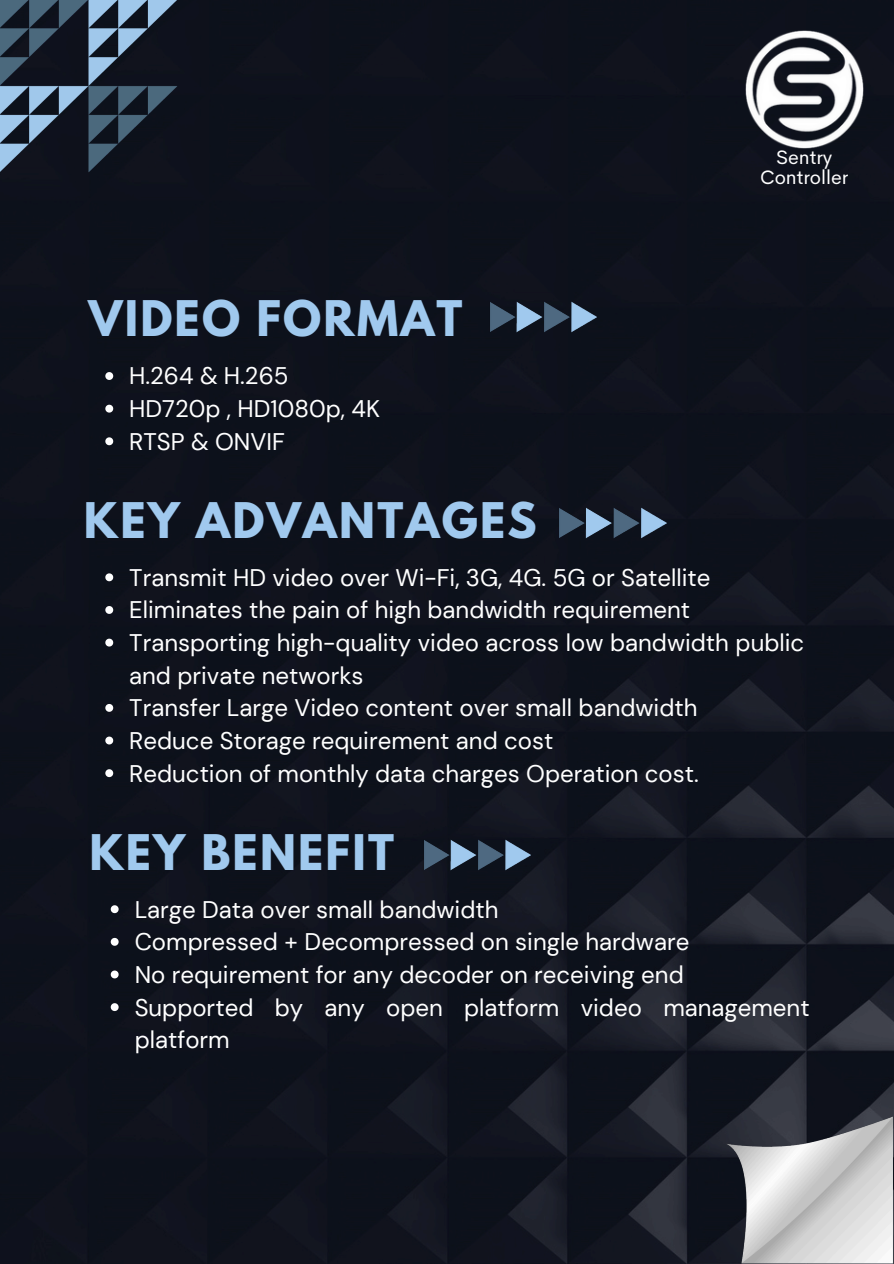
<style>
.page{position:relative;width:894px;height:1264px;background:#fff}
.page>*{position:absolute;margin:0;border:0;box-sizing:border-box;transform-origin:0 0}
.t1{font:700 43.5px "League Spartan";letter-spacing:.05em;color:#a0c9ee}
.t2{font:24px/32.7px "DM Sans";color:#fff}
.t3{font:19.5px/20.2px "Cerebri Sans";color:#fff;text-align:center}
</style>
<div class="page">
<img style="left:0;top:0;width:893px;height:1263px">
<img style="left:0;top:0;width:184px;height:179px">
<img style="left:718px;top:1109px;width:175px;height:154px">
<img style="left:745px;top:30px;width:118px;height:119px">
<svg style="left:105px;top:372px;width:8px;height:8px"></svg>
<svg style="left:105px;top:405px;width:8px;height:7px"></svg>
<svg style="left:105px;top:437px;width:8px;height:8px"></svg>
<img style="left:482px;top:295px;width:122px;height:45px">
<img style="left:551px;top:500px;width:123px;height:45px">
<svg style="left:105px;top:573px;width:8px;height:8px"></svg>
<svg style="left:105px;top:606px;width:8px;height:8px"></svg>
<svg style="left:105px;top:638px;width:8px;height:8px"></svg>
<svg style="left:105px;top:704px;width:8px;height:7px"></svg>
<svg style="left:105px;top:736px;width:8px;height:8px"></svg>
<svg style="left:105px;top:769px;width:8px;height:8px"></svg>
<img style="left:416px;top:832px;width:122px;height:45px">
<svg style="left:111px;top:905px;width:8px;height:8px"></svg>
<svg style="left:111px;top:937px;width:8px;height:8px"></svg>
<svg style="left:111px;top:970px;width:8px;height:8px"></svg>
<svg style="left:111px;top:1003px;width:8px;height:8px"></svg>
<h1 class="t1" style="left:88px;top:297px;width:375px">VIDEO FORMAT</h1>
<p class="t2" style="left:129px;top:360px;width:161px">H.264 &amp; H.265</p>
<p class="t2" style="left:129px;top:392px;width:252px">HD720p , HD1080p, 4K</p>
<p class="t2" style="left:129px;top:425px;width:157px">RTSP &amp; ONVIF</p>
<p class="t3" style="left:759px;top:147px;width:90px">Sentry<br>Controller</p>
<h1 class="t1" style="left:84px;top:499px;width:454px">KEY ADVANTAGES</h1>
<p class="t2" style="left:129px;top:561px;width:582px">Transmit HD video over Wi-Fi, 3G, 4G. 5G or Satellite</p>
<p class="t2" style="left:129px;top:594px;width:562px">Eliminates the pain of high bandwidth requirement</p>
<p class="t2" style="left:129px;top:626px;width:676px">Transporting high-quality video across low bandwidth public and private networks</p>
<p class="t2" style="left:129px;top:691px;width:569px">Transfer Large Video content over small bandwidth</p>
<p class="t2" style="left:129px;top:724px;width:425px">Reduce Storage requirement and cost</p>
<p class="t2" style="left:129px;top:757px;width:571px">Reduction of monthly data charges Operation cost.</p>
<h1 class="t1" style="left:89px;top:830px;width:306px">KEY BENEFIT</h1>
<p class="t2" style="left:135px;top:893px;width:365px">Large Data over small bandwidth</p>
<p class="t2" style="left:135px;top:925px;width:556px">Compressed + Decompressed on single hardware</p>
<p class="t2" style="left:135px;top:958px;width:550px">No requirement for any decoder on receiving end</p>
<p class="t2" style="left:135px;top:991px;width:676px">Supported by any open platform video management platform</p>
</div>
